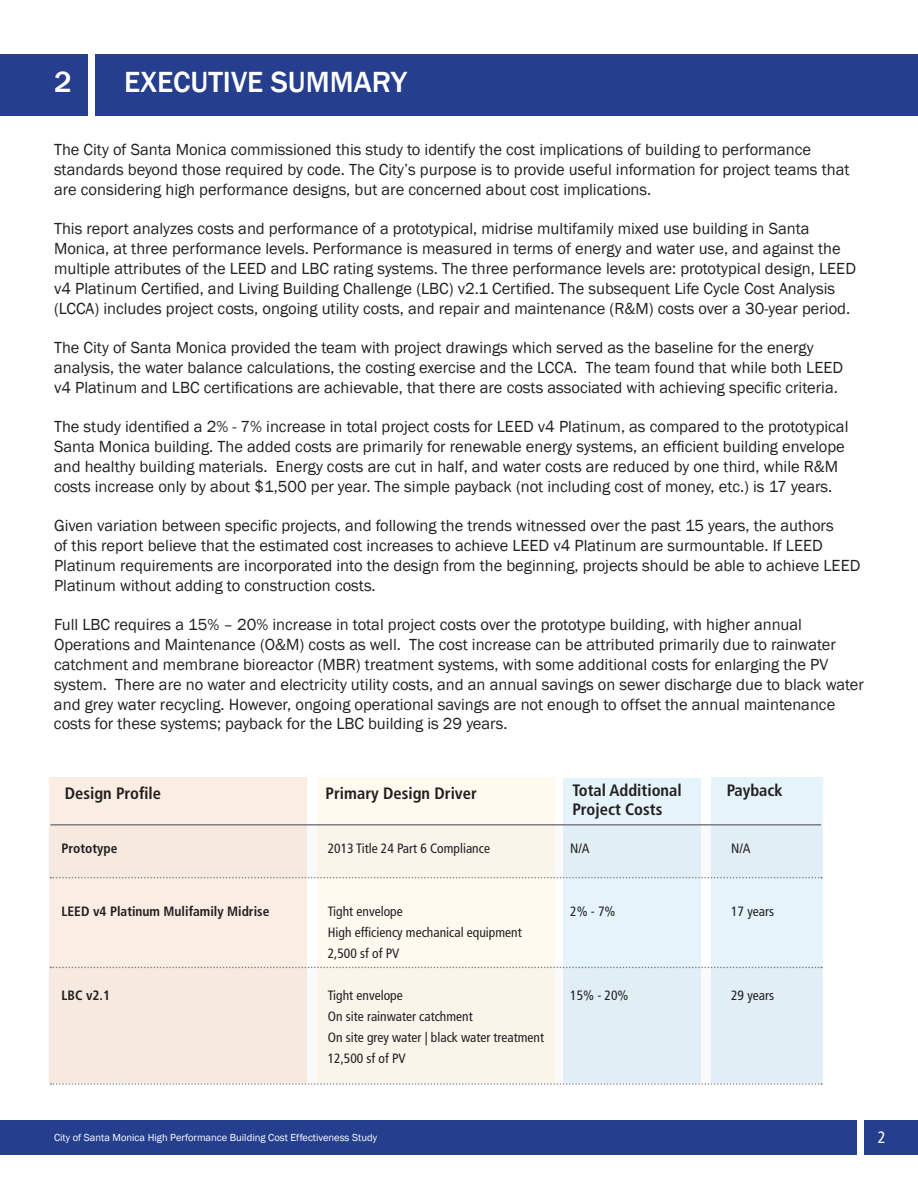
<style>
.page{position:relative;width:918px;height:1188px;background:#fff}
.page>*{position:absolute;margin:0;border:0;box-sizing:border-box;transform-origin:0 0}
.t1{font:500 30px "Franklin Gothic";color:#fff}
.t2{font:16.5px/19.8px "Franklin Gothic";color:#231f20}
.t3{font:700 condensed 16.5px/19.5px "Frutiger LT Std";color:#231f20}
.t4{font:condensed 16.5px "Frutiger LT Std";color:#fff}
.t5{font:condensed 13.5px/21px "Frutiger LT Std";color:#231f20}
.t6{font:700 condensed 13.5px "Frutiger LT Std";color:#231f20}
.t7{font:10.5px "Franklin Gothic";color:#fff}
</style>
<div class="page">
<div style="left:0;top:1120px;width:918px;height:34px;background:#253f8e"></div>
<div style="left:858px;top:1092px;width:6px;height:84px;background:#fff"></div>
<div style="left:0;top:54px;width:918px;height:61px;background:#253f8e"></div>
<div style="left:89px;top:44px;width:6px;height:85px;background:#fff"></div>
<div style="left:317px;top:778px;width:237px;height:305px;background:#fefaf0"></div>
<div style="left:564px;top:778px;width:137px;height:305px;background:#e5f3fb"></div>
<div style="left:711px;top:778px;width:111px;height:305px;background:#e5f3fb"></div>
<div style="left:50px;top:778px;width:257px;height:305px;background:#faeee4"></div>
<svg style="left:49px;top:967px;width:773px;height:116px"></svg>
<svg style="left:50px;top:967px;width:772px;height:1px"></svg>
<svg style="left:50px;top:1083px;width:772px;height:2px"></svg>
<svg style="left:49px;top:824px;width:773px;height:54px"></svg>
<h1 class="t1" style="left:54px;top:63px;width:19px">2</h1>
<h1 class="t1" style="left:124px;top:63px;width:284px">EXECUTIVE SUMMARY</h1>
<p class="t2" style="left:54px;top:140px;width:797px">The City of Santa Monica commissioned this study to identify the cost implications of building to performance standards beyond those required by code. The City’s purpose is to provide useful information for project teams that are considering high performance designs, but are concerned about cost implications.</p>
<p class="t2" style="left:54px;top:219px;width:804px">This report analyzes costs and performance of a prototypical, midrise multifamily mixed use building in Santa Monica, at three performance levels. Performance is measured in terms of energy and water use, and against the multiple attributes of the LEED and LBC rating systems. The three performance levels are: prototypical design, LEED v4 Platinum Certified, and Living Building Challenge (LBC) v2.1 Certified. The subsequent Life Cycle Cost Analysis (LCCA) includes project costs, ongoing utility costs, and repair and maintenance (R&amp;M) costs over a 30-year period.</p>
<p class="t2" style="left:54px;top:338px;width:791px">The City of Santa Monica provided the team with project drawings which served as the baseline for the energy analysis, the water balance calculations, the costing exercise and the LCCA. The team found that while both LEED v4 Platinum and LBC certifications are achievable, that there are costs associated with achieving specific criteria.</p>
<p class="t2" style="left:54px;top:417px;width:796px">The study identified a 2% - 7% increase in total project costs for LEED v4 Platinum, as compared to the prototypical Santa Monica building. The added costs are primarily for renewable energy systems, an efficient building envelope and healthy building materials. Energy costs are cut in half, and water costs are reduced by one third, while R&amp;M costs increase only by about $1,500 per year. The simple payback (not including cost of money, etc.) is 17 years.</p>
<p class="t2" style="left:54px;top:516px;width:808px">Given variation between specific projects, and following the trends witnessed over the past 15 years, the authors<br>of this report believe that the estimated cost increases to achieve LEED v4 Platinum are surmountable. If LEED Platinum requirements are incorporated into the design from the beginning, projects should be able to achieve LEED Platinum without adding to construction costs.</p>
<p class="t2" style="left:54px;top:615px;width:812px">Full LBC requires a 15% – 20% increase in total project costs over the prototype building, with higher annual Operations and Maintenance (O&amp;M) costs as well. The cost increase can be attributed primarily due to rainwater catchment and membrane bioreactor (MBR) treatment systems, with some additional costs for enlarging the PV system. There are no water and electricity utility costs, and an annual savings on sewer discharge due to black water and grey water recycling. However, ongoing operational savings are not enough to offset the annual maintenance costs for these systems; payback for the LBC building is 29 years.</p>
<p class="t3" style="left:65px;top:783px;width:98px">Design Profile</p>
<p class="t3" style="left:326px;top:783px;width:153px">Primary Design Driver</p>
<p class="t3" style="left:572px;top:780px;width:111px">Total Additional<br>Project Costs</p>
<p class="t3" style="left:727px;top:780px;width:57px">Payback</p>
<p class="t6" style="left:62px;top:840px;width:57px">Prototype</p>
<p class="t5" style="left:328px;top:837px;width:164px">2013 Title 24 Part 6 Compliance</p>
<p class="t5" style="left:570px;top:837px;width:21px">N/A</p>
<p class="t5" style="left:731px;top:837px;width:21px">N/A</p>
<p class="t6" style="left:62px;top:903px;width:209px">LEED v4 Platinum Mulifamily Midrise</p>
<p class="t6" style="left:62px;top:987px;width:50px">LBC v2.1</p>
<p class="t5" style="left:328px;top:900px;width:195px">Tight envelope<br>High efficiency mechanical equipment<br>2,500 sf of PV</p>
<p class="t5" style="left:328px;top:984px;width:218px">Tight envelope<br>On site rainwater catchment<br>On site grey water | black water treatment<br>12,500 sf of PV</p>
<p class="t5" style="left:570px;top:900px;width:47px">2% - 7%</p>
<p class="t5" style="left:570px;top:984px;width:60px">15% - 20%</p>
<p class="t5" style="left:731px;top:900px;width:44px">17 years</p>
<p class="t5" style="left:731px;top:984px;width:44px">29 years</p>
<p class="t7" style="left:54px;top:1131px;width:325px">City of Santa Monica High Performance Building Cost Effectiveness Study</p>
<p class="t4" style="left:878px;top:1128px;width:9px">2</p>
</div>
